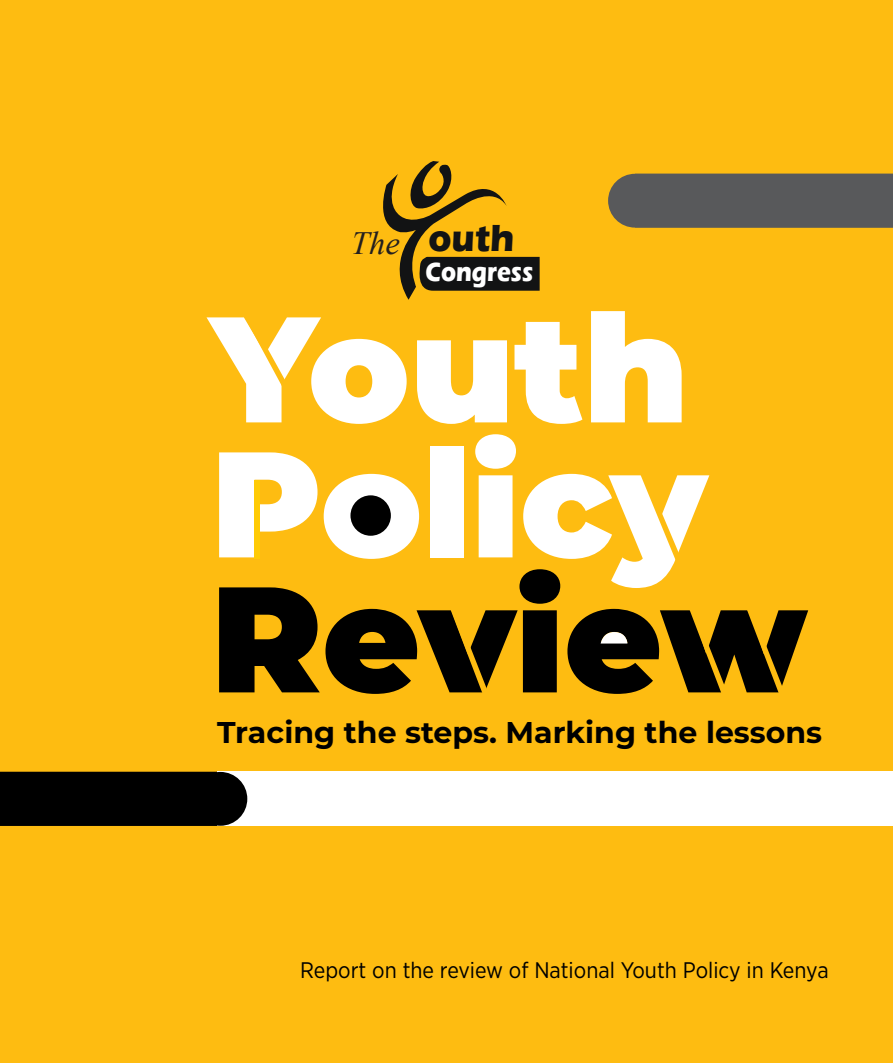
<style>
.page{position:relative;width:893px;height:1063px;background:#febc11}
.page>*{position:absolute;margin:0;border:0;box-sizing:border-box;transform-origin:0 0}
.t1{font:900 150px/135px "Montserrat";color:#fff}
.t2{font:900 150px "Montserrat";color:#000}
.t3{font:700 38.85px "Eras ITC";color:#121314;scale:.92 1}
.t4{font:italic 32.4px "Times New Roman";color:#231f1f}
.t5{font:700 30px "Montserrat";color:#000}
.t6{font:700 27.6px "Eras ITC";color:#fff;scale:.84 1}
.t7{font:22.5px "Gotham Narrow";color:#000}
</style>
<div class="page">
<div style="left:350px;top:495px;width:41px;height:41px;background:#000;border-radius:50%"></div>
<div style="left:217px;top:772px;width:676px;height:54px;background:#fff"></div>
<div style="left:608px;top:174px;width:285px;height:54px;background:#58595b"></div>
<div style="left:0;top:772px;width:247px;height:54px;background:#000"></div>
<svg style="left:383px;top:161px;width:157px;height:139px"></svg>
<div style="left:254px;top:480px;width:6px;height:78px;background:#ffcb05"></div>
<svg style="left:601px;top:632px;width:26px;height:12px"></svg>
<h3 class="t4" style="left:351px;top:221px;width:50px">The</h3>
<h2 class="t3" style="left:429px;top:216px;width:95px">outh</h2>
<p class="t6" style="left:425px;top:256px;width:130px">Congress</p>
<h1 class="t1" style="left:211px;top:292px;width:498px">Youth<br>Policy</h1>
<h1 class="t2" style="left:211px;top:527px;width:598px">Review</h1>
<h3 class="t5" style="left:217px;top:710px;width:607px">Tracing the steps. Marking the lessons</h3>
<p class="t7" style="left:300px;top:956px;width:530px">Report on the review of National Youth Policy in Kenya</p>
</div>
